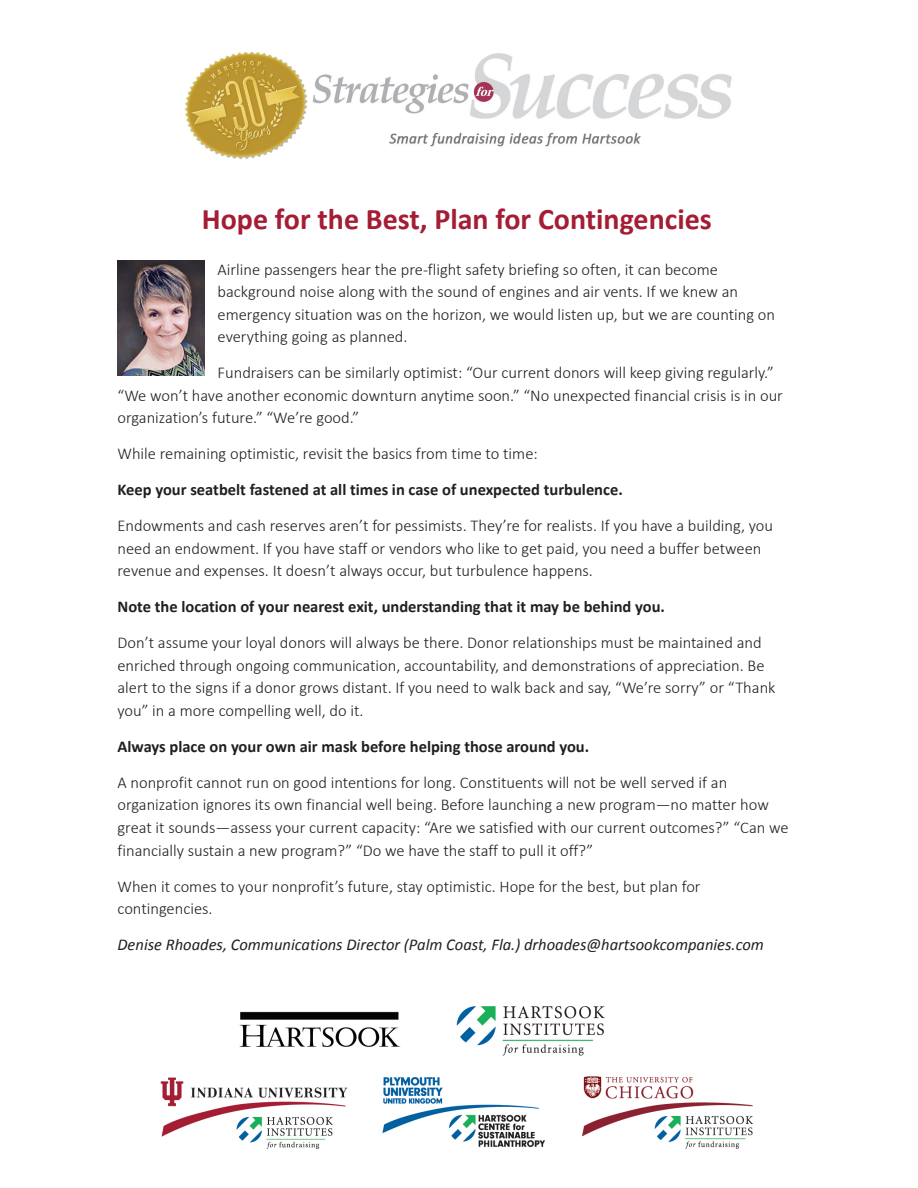
<style>
.page{position:relative;width:918px;height:1188px;background:#fff}
.page>*{position:absolute;margin:0;border:0;box-sizing:border-box;transform-origin:0 0}
.t1{font:700 30px "Calibri";color:#a41d35}
.t2{font:300 16.5px/22.5px "Calibri";color:#231f20}
.t3{font:700 16.5px "Calibri";color:#231f20}
.t4{font:italic 16.5px "Calibri";color:#231f20}
</style>
<div class="page">
<img style="left:184px;top:52px;width:548px;height:108px">
<img style="left:118px;top:260px;width:86px;height:115px">
<img style="left:160px;top:1007px;width:593px;height:142px">
<h1 class="t1" style="left:202px;top:200px;width:511px">Hope for the Best, Plan for Contingencies</h1>
<p class="t2" style="left:218px;top:258px;width:559px">Airline passengers hear the pre-flight safety briefing so often, it can become background noise along with the sound of engines and air vents. If we knew an emergency situation was on the horizon, we would listen up, but we are counting on everything going as planned.</p>
<p class="t2" style="left:118px;top:362px;width:667px;text-indent:100px">Fundraisers can be similarly optimist: “Our current donors will keep giving regularly.” “We won’t have another economic downturn anytime soon.” “No unexpected financial crisis is in our organization’s future.” “We’re good.”</p>
<p class="t2" style="left:118px;top:443px;width:422px">While remaining optimistic, revisit the basics from time to time:</p>
<p class="t3" style="left:118px;top:479px;width:507px">Keep your seatbelt fastened at all times in case of unexpected turbulence.</p>
<p class="t2" style="left:118px;top:515px;width:657px">Endowments and cash reserves aren’t for pessimists. They’re for realists. If you have a building, you need an endowment. If you have staff or vendors who like to get paid, you need a buffer between revenue and expenses. It doesn’t always occur, but turbulence happens.</p>
<p class="t3" style="left:118px;top:596px;width:549px">Note the location of your nearest exit, understanding that it may be behind you.</p>
<p class="t2" style="left:118px;top:632px;width:660px">Don’t assume your loyal donors will always be there. Donor relationships must be maintained and enriched through ongoing communication, accountability, and demonstrations of appreciation. Be alert to the signs if a donor grows distant. If you need to walk back and say, “We’re sorry” or “Thank you” in a more compelling well, do it.</p>
<p class="t3" style="left:118px;top:736px;width:473px">Always place on your own air mask before helping those around you.</p>
<p class="t2" style="left:118px;top:771px;width:673px">A nonprofit cannot run on good intentions for long. Constituents will not be well served if an organization ignores its own financial well being. Before launching a new program—no matter how great it sounds—assess your current capacity: “Are we satisfied with our current outcomes?” “Can we financially sustain a new program?” “Do we have the staff to pull it off?”</p>
<p class="t2" style="left:118px;top:875px;width:585px">When it comes to your nonprofit’s future, stay optimistic. Hope for the best, but plan for contingencies.</p>
<p class="t4" style="left:118px;top:933px;width:648px">Denise Rhoades, Communications Director (Palm Coast, Fla.) drhoades@hartsookcompanies.com</p>
</div>
